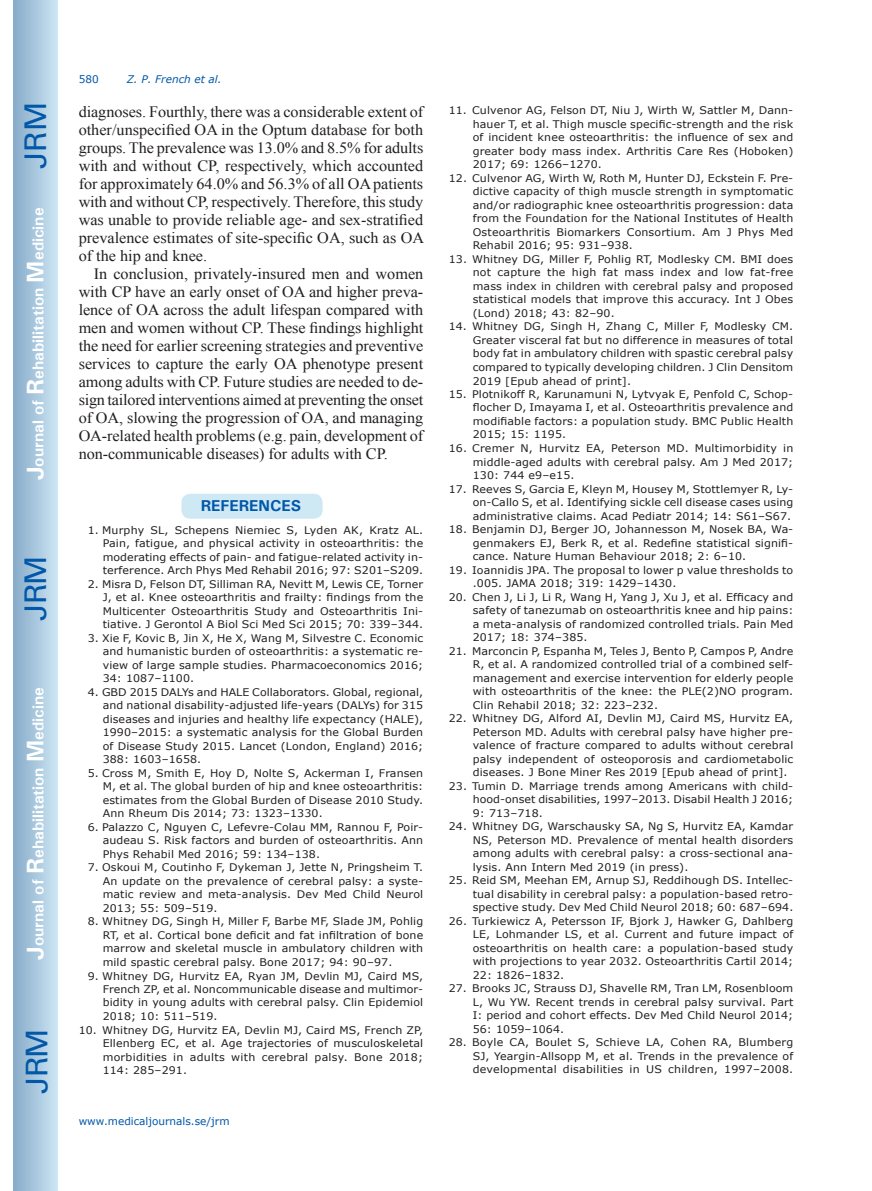
<style>
.page{position:relative;width:872px;height:1191px;background:#fff}
.page>*{position:absolute;margin:0;border:0;box-sizing:border-box;transform-origin:0 0}
.t1{font:30px "Univers";letter-spacing:-.03em;color:#0157a8}
.t2{font:15.75px/18px "Times New Roman";letter-spacing:-.005em;color:#231f20;text-align:justify}
.t3{font:700 15.75px "Univers";color:#fff}
.t4{font:700 15.75px "Univers";color:#0157a8}
.t5{font:10.5px/13.5px "Verdana";letter-spacing:.01em;color:#231f20;text-align:justify;scale:1.05 1}
.t6{font:10.5px "Verdana";color:#0157a8}
.t7{font:italic 10.5px "Verdana";color:#0157a8}
.s1{font-size:24px}
</style>
<div class="page">
<div style="left:14px;top:0;width:43px;height:1191px;background:linear-gradient(to right,#88acca,#cbe5f2)"></div>
<div style="left:181px;top:493px;width:142px;height:26px;background:#cee8f4;border-radius:10px"></div>
<div style="left:180px;top:492px;width:144px;height:28px;border:2px solid #fff;border-radius:10px"></div>
<h1 class="t1" style="left:18px;top:169px;width:68px;rotate:-90deg">JRM</h1>
<h2 class="t3" style="left:28px;top:480px;width:274px;rotate:-90deg"><span class="s1">J</span>ournal of <span class="s1">R</span>ehabilitation <span class="s1">M</span>edicine</h2>
<h1 class="t1" style="left:18px;top:620px;width:67px;rotate:-90deg">JRM</h1>
<h2 class="t3" style="left:28px;top:959px;width:274px;rotate:-90deg"><span class="s1">J</span>ournal of <span class="s1">R</span>ehabilitation <span class="s1">M</span>edicine</h2>
<h1 class="t1" style="left:19px;top:1093px;width:67px;rotate:-90deg">JRM</h1>
<p class="t6" style="left:79px;top:72px;width:22px">580</p>
<p class="t7" style="left:127px;top:72px;width:96px">Z. P. French et al.</p>
<p class="t2" style="left:79px;top:103px;width:347px">diagnoses. Fourthly, there was a considerable extent of other/unspecified OA in the Optum database for both groups. The prevalence was 13.0% and 8.5% for adults with and without CP, respectively, which accounted for approximately 64.0% and 56.3% of all OA patients with and without CP, respectively. Therefore, this study was unable to provide reliable age- and sex-stratified prevalence estimates of site-specific OA, such as OA of the hip and knee.</p>
<p class="t2" style="left:79px;top:265px;width:346px;text-indent:15px">In conclusion, privately-insured men and women with CP have an early onset of OA and higher preva&shy;lence of OA across the adult lifespan compared with men and women without CP. These findings highlight the need for earlier screening strategies and preventive services to capture the early OA phenotype present among adults with CP. Future studies are needed to de&shy;sign tailored interventions aimed at preventing the onset of OA, slowing the progression of OA, and managing OA-related health problems (e.g. pain, development of non-communicable diseases) for adults with CP.</p>
<h2 class="t4" style="left:201px;top:496px;width:102px">REFERENCES</h2>
<p class="t5" style="left:103px;top:523px;width:307px;text-indent:-15px">1. Murphy SL, Schepens Niemiec S, Lyden AK, Kratz AL.<br>Pain, fatigue, and physical activity in osteoarthritis: the moderating effects of pain- and fatigue-related activity in&shy;terference. Arch Phys Med Rehabil 2016; 97: S201–S209.</p>
<p class="t5" style="left:103px;top:577px;width:307px;text-indent:-15px">2. Misra D, Felson DT, Silliman RA, Nevitt M, Lewis CE, Torner J, et al. Knee osteoarthritis and frailty: findings from the Multicenter Osteoarthritis Study and Osteoarthritis Ini&shy;tiative. J Gerontol A Biol Sci Med Sci 2015; 70: 339–344.</p>
<p class="t5" style="left:103px;top:631px;width:307px;text-indent:-15px">3. Xie F, Kovic B, Jin X, He X, Wang M, Silvestre C. Economic and humanistic burden of osteoarthritis: a systematic re&shy;view of large sample studies. Pharmacoeconomics 2016; 34: 1087–1100.</p>
<p class="t5" style="left:103px;top:685px;width:307px;text-indent:-15px">4. GBD 2015 DALYs and HALE Collaborators. Global, regional, and national disability-adjusted life-years (DALYs) for 315 diseases and injuries and healthy life expectancy (HALE), 1990–2015: a systematic analysis for the Global Burden of Disease Study 2015. Lancet (London, England) 2016; 388: 1603–1658.</p>
<p class="t5" style="left:103px;top:766px;width:307px;text-indent:-15px">5. Cross M, Smith E, Hoy D, Nolte S, Ackerman I, Fransen M, et al. The global burden of hip and knee osteoarthritis: estimates from the Global Burden of Disease 2010 Study.<br>Ann Rheum Dis 2014; 73: 1323–1330.</p>
<p class="t5" style="left:103px;top:820px;width:307px;text-indent:-15px">6. Palazzo C, Nguyen C, Lefevre-Colau MM, Rannou F, Poir&shy;audeau S. Risk factors and burden of osteoarthritis. Ann Phys Rehabil Med 2016; 59: 134–138.</p>
<p class="t5" style="left:103px;top:861px;width:307px;text-indent:-15px">7. Oskoui M, Coutinho F, Dykeman J, Jette N, Pringsheim T.<br>An update on the prevalence of cerebral palsy: a syste&shy;matic review and meta-analysis. Dev Med Child Neurol 2013; 55: 509–519.</p>
<p class="t5" style="left:103px;top:915px;width:307px;text-indent:-15px">8. Whitney DG, Singh H, Miller F, Barbe MF, Slade JM, Pohlig RT, et al. Cortical bone deficit and fat infiltration of bone marrow and skeletal muscle in ambulatory children with mild spastic cerebral palsy. Bone 2017; 94: 90–97.</p>
<p class="t5" style="left:103px;top:969px;width:307px;text-indent:-15px">9. Whitney DG, Hurvitz EA, Ryan JM, Devlin MJ, Caird MS, French ZP, et al. Noncommunicable disease and multimor&shy;bidity in young adults with cerebral palsy. Clin Epidemiol 2018; 10: 511–519.</p>
<p class="t5" style="left:103px;top:1023px;width:307px;text-indent:-24px">10. Whitney DG, Hurvitz EA, Devlin MJ, Caird MS, French ZP, Ellenberg EC, et al. Age trajectories of musculoskeletal morbidities in adults with cerebral palsy. Bone 2018; 114: 285–291.</p>
<p class="t6" style="left:79px;top:1114px;width:152px">www.medicaljournals.se/jrm</p>
<p class="t5" style="left:473px;top:104px;width:307px;text-indent:-24px">11. Culvenor AG, Felson DT, Niu J, Wirth W, Sattler M, Dann&shy;hauer T, et al. Thigh muscle specific-strength and the risk of incident knee osteoarthritis: the influence of sex and greater body mass index. Arthritis Care Res (Hoboken)<br>2017; 69: 1266–1270.</p>
<p class="t5" style="left:473px;top:171px;width:307px;text-indent:-24px">12. Culvenor AG, Wirth W, Roth M, Hunter DJ, Eckstein F. Pre&shy;dictive capacity of thigh muscle strength in symptomatic and/or radiographic knee osteoarthritis progression: data from the Foundation for the National Institutes of Health Osteoarthritis Biomarkers Consortium. Am J Phys Med Rehabil 2016; 95: 931–938.</p>
<p class="t5" style="left:473px;top:252px;width:307px;text-indent:-24px">13. Whitney DG, Miller F, Pohlig RT, Modlesky CM. BMI does not capture the high fat mass index and low fat-free mass index in children with cerebral palsy and proposed statistical models that improve this accuracy. Int J Obes (Lond) 2018; 43: 82–90.</p>
<p class="t5" style="left:473px;top:320px;width:307px;text-indent:-24px">14. Whitney DG, Singh H, Zhang C, Miller F, Modlesky CM.<br>Greater visceral fat but no difference in measures of total body fat in ambulatory children with spastic cerebral palsy compared to typically developing children. J Clin Densitom 2019 [Epub ahead of print].</p>
<p class="t5" style="left:473px;top:387px;width:307px;text-indent:-24px">15. Plotnikoff R, Karunamuni N, Lytvyak E, Penfold C, Schop&shy;flocher D, Imayama I, et al. Osteoarthritis prevalence and modifiable factors: a population study. BMC Public Health 2015; 15: 1195.</p>
<p class="t5" style="left:473px;top:441px;width:307px;text-indent:-24px">16. Cremer N, Hurvitz EA, Peterson MD. Multimorbidity in middle-aged adults with cerebral palsy. Am J Med 2017; 130: 744 e9–e15.</p>
<p class="t5" style="left:473px;top:482px;width:307px;text-indent:-24px">17. Reeves S, Garcia E, Kleyn M, Housey M, Stottlemyer R, Ly&shy;on-Callo S, et al. Identifying sickle cell disease cases using administrative claims. Acad Pediatr 2014; 14: S61–S67.</p>
<p class="t5" style="left:473px;top:522px;width:307px;text-indent:-24px">18. Benjamin DJ, Berger JO, Johannesson M, Nosek BA, Wa&shy;genmakers EJ, Berk R, et al. Redefine statistical signifi&shy;cance. Nature Human Behaviour 2018; 2: 6–10.</p>
<p class="t5" style="left:473px;top:563px;width:307px;text-indent:-24px">19. Ioannidis JPA. The proposal to lower p value thresholds to .005. JAMA 2018; 319: 1429–1430.</p>
<p class="t5" style="left:473px;top:590px;width:307px;text-indent:-24px">20. Chen J, Li J, Li R, Wang H, Yang J, Xu J, et al. Efficacy and safety of tanezumab on osteoarthritis knee and hip pains: a meta-analysis of randomized controlled trials. Pain Med 2017; 18: 374–385.</p>
<p class="t5" style="left:473px;top:644px;width:307px;text-indent:-24px">21. Marconcin P, Espanha M, Teles J, Bento P, Campos P, Andre R, et al. A randomized controlled trial of a combined self&shy;management and exercise intervention for elderly people with osteoarthritis of the knee: the PLE(2)NO program.<br>Clin Rehabil 2018; 32: 223–232.</p>
<p class="t5" style="left:473px;top:711px;width:307px;text-indent:-24px">22. Whitney DG, Alford AI, Devlin MJ, Caird MS, Hurvitz EA, Peterson MD. Adults with cerebral palsy have higher pre&shy;valence of fracture compared to adults without cerebral palsy independent of osteoporosis and cardiometabolic diseases. J Bone Miner Res 2019 [Epub ahead of print].</p>
<p class="t5" style="left:473px;top:779px;width:307px;text-indent:-24px">23. Tumin D. Marriage trends among Americans with child&shy;hood-onset disabilities, 1997–2013. Disabil Health J 2016; 9: 713–718.</p>
<p class="t5" style="left:473px;top:819px;width:307px;text-indent:-24px">24. Whitney DG, Warschausky SA, Ng S, Hurvitz EA, Kamdar NS, Peterson MD. Prevalence of mental health disorders among adults with cerebral palsy: a cross-sectional ana&shy;lysis. Ann Intern Med 2019 (in press).</p>
<p class="t5" style="left:473px;top:873px;width:307px;text-indent:-24px">25. Reid SM, Meehan EM, Arnup SJ, Reddihough DS. Intellec&shy;tual disability in cerebral palsy: a population-based retro&shy;spective study. Dev Med Child Neurol 2018; 60: 687–694.</p>
<p class="t5" style="left:473px;top:914px;width:307px;text-indent:-24px">26. Turkiewicz A, Petersson IF, Bjork J, Hawker G, Dahlberg LE, Lohmander LS, et al. Current and future impact of osteoarthritis on health care: a population-based study with projections to year 2032. Osteoarthritis Cartil 2014; 22: 1826–1832.</p>
<p class="t5" style="left:473px;top:981px;width:307px;text-indent:-24px">27. Brooks JC, Strauss DJ, Shavelle RM, Tran LM, Rosenbloom L, Wu YW. Recent trends in cerebral palsy survival. Part I: period and cohort effects. Dev Med Child Neurol 2014; 56: 1059–1064.</p>
<p class="t5" style="left:473px;top:1035px;width:307px;text-indent:-24px">28. Boyle CA, Boulet S, Schieve LA, Cohen RA, Blumberg SJ, Yeargin-Allsopp M, et al. Trends in the prevalence of developmental disabilities in US children, 1997–2008.</p>
</div>
